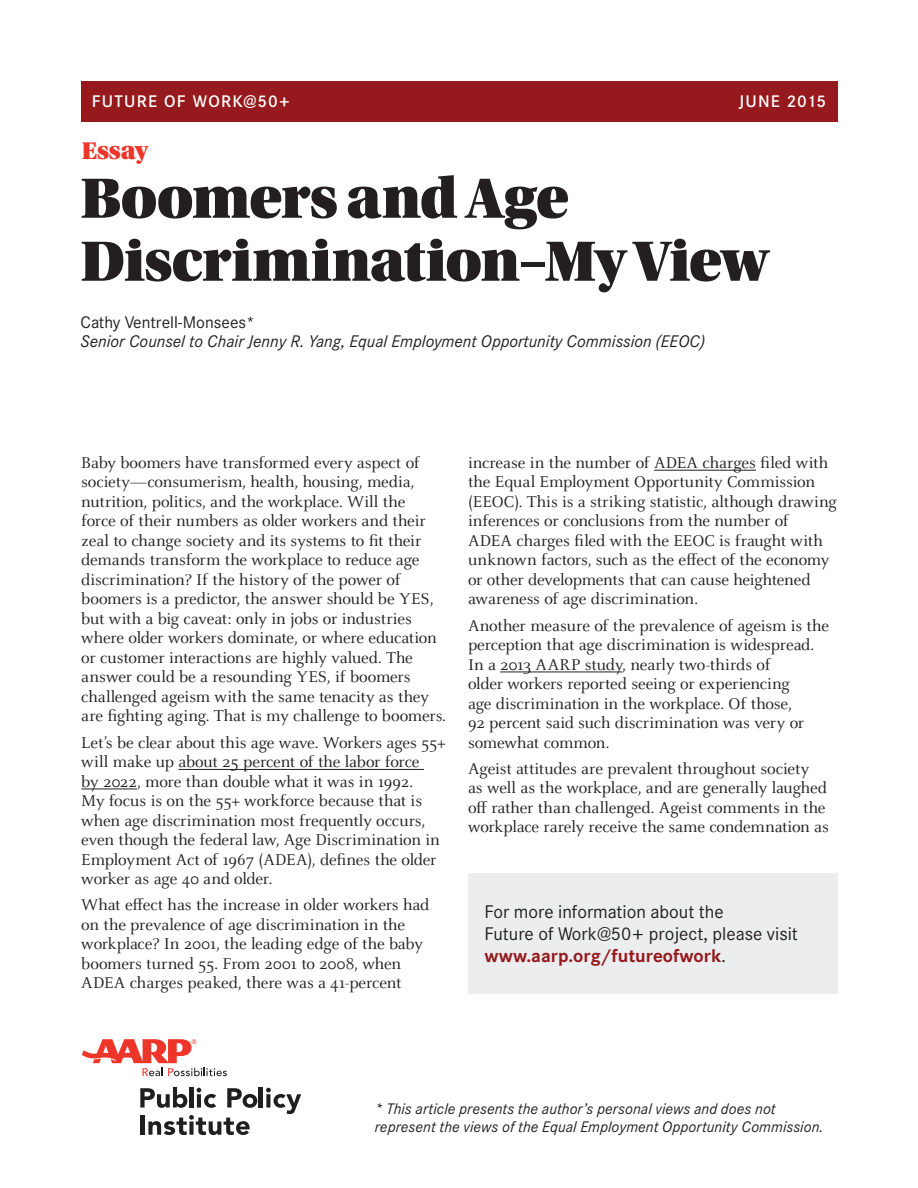
<style>
.page{position:relative;width:918px;height:1188px;background:#fff}
.page>*{position:absolute;margin:0;border:0;box-sizing:border-box;transform-origin:0 0}
.t1{font:60px/63px "Utopia Std Black Headline";letter-spacing:-.015em;color:#231f20}
.Lg_Subhead_Utopia_Bl{font:25.5px "Utopia Std Black Headline";color:#ee3529}
.t2{font:18px/21.6px "Corporate S";color:#231f20}
.t3{font:17.25px/19.5px "Celeste Pro";letter-spacing:-.01em;color:#231f20}
.AuthorAffiliation{font:italic 16.5px "Corporate S";color:#231f20}
.Author{font:16.5px "Corporate S";color:#231f20}
.t4{font:500 16.5px "Corporate S";letter-spacing:.07em;color:#fff}
.t5{font:500 16.5px "Corporate S";letter-spacing:.05em;color:#fff}
.t6{font:italic 15px/18px "Corporate S";letter-spacing:.005em;color:#231f20}
.s1{font-weight:700;color:#961a1d}
</style>
<div class="page">
<div style="left:81px;top:81px;width:756px;height:40px;background:#961a1d"></div>
<svg style="left:140px;top:1087px;width:47px;height:21px"></svg>
<hr style="left:190px;top:1087px;width:4px;height:21px;background:#211e1e">
<svg style="left:197px;top:1088px;width:19px;height:20px"></svg>
<svg style="left:227px;top:1088px;width:30px;height:20px"></svg>
<hr style="left:259px;top:1087px;width:4px;height:21px;background:#211e1e">
<svg style="left:266px;top:1088px;width:35px;height:26px"></svg>
<div style="left:140px;top:1115px;width:5px;height:20px;background:#211e1e"></div>
<svg style="left:148px;top:1115px;width:102px;height:20px"></svg>
<svg style="left:82px;top:1039px;width:145px;height:37px"></svg>
<div style="left:468px;top:873px;width:369px;height:121px;background:#ebedef"></div>
<hr style="left:178px;top:769px;width:246px;height:1px;background:#231f20">
<hr style="left:81px;top:789px;width:56px;height:1px;background:#231f20">
<hr style="left:654px;top:470px;width:102px;height:1px;background:#231f20">
<hr style="left:500px;top:672px;width:122px;height:1px;background:#231f20">
<p class="t4" style="left:92px;top:92px;width:200px">FUTURE OF WORK@50+</p>
<p class="t5" style="left:739px;top:92px;width:89px">JUNE 2015</p>
<p class="Lg_Subhead_Utopia_Bl" style="left:82px;top:137px;width:67px">Essay</p>
<h1 class="t1" style="left:81px;top:168px;width:689px">Boomers and Age<br>Discrimination–My View</h1>
<p class="Author" style="left:81px;top:312px;width:176px">Cathy Ventrell-Monsees*</p>
<p class="AuthorAffiliation" style="left:81px;top:332px;width:626px">Senior Counsel to Chair Jenny R. Yang, Equal Employment Opportunity Commission (EEOC)</p>
<p class="t3" style="left:81px;top:453px;width:366px">Baby boomers have transformed every aspect of society—consumerism, health, housing, media, nutrition, politics, and the workplace. Will the<br>force of their numbers as older workers and their zeal to change society and its systems to fit their demands transform the workplace to reduce age discrimination? If the history of the power of boomers is a predictor, the answer should be YES, but with a big caveat: only in jobs or industries where older workers dominate, or where education or customer interactions are highly valued. The answer could be a resounding YES, if boomers challenged ageism with the same tenacity as they are fighting aging. That is my challenge to boomers.</p>
<p class="t3" style="left:81px;top:732px;width:366px">Let’s be clear about this age wave. Workers ages 55+ will make up about 25 percent of the labor force<br>by 2022, more than double what it was in 1992.<br>My focus is on the 55+ workforce because that is when age discrimination most frequently occurs, even though the federal law, Age Discrimination in Employment Act of 1967 (ADEA), defines the older worker as age 40 and older.</p>
<p class="t3" style="left:81px;top:895px;width:349px">What effect has the increase in older workers had on the prevalence of age discrimination in the workplace? In 2001, the leading edge of the baby boomers turned 55. From 2001 to 2008, when ADEA charges peaked, there was a 41-percent</p>
<p class="t3" style="left:468px;top:453px;width:370px">increase in the number of ADEA charges filed with the Equal Employment Opportunity Commission (EEOC). This is a striking statistic, although drawing inferences or conclusions from the number of ADEA charges filed with the EEOC is fraught with unknown factors, such as the effect of the economy or other developments that can cause heightened awareness of age discrimination.</p>
<p class="t3" style="left:468px;top:615px;width:363px">Another measure of the prevalence of ageism is the perception that age discrimination is widespread.<br>In a 2013 AARP study, nearly two-thirds of<br>older workers reported seeing or experiencing<br>age discrimination in the workplace. Of those,<br>92 percent said such discrimination was very or somewhat common.</p>
<p class="t3" style="left:468px;top:759px;width:363px">Ageist attitudes are prevalent throughout society<br>as well as the workplace, and are generally laughed off rather than challenged. Ageist comments in the workplace rarely receive the same condemnation as</p>
<p class="t2" style="left:484px;top:901px;width:315px">For more information about the<br>Future of Work@50+ project, please visit <span class="s1">www.aarp.org/futureofwork</span>.</p>
<p class="t6" style="left:375px;top:1100px;width:450px">* This article presents the author’s personal views and does not represent the views of the Equal Employment Opportunity Commission.</p>
</div>
